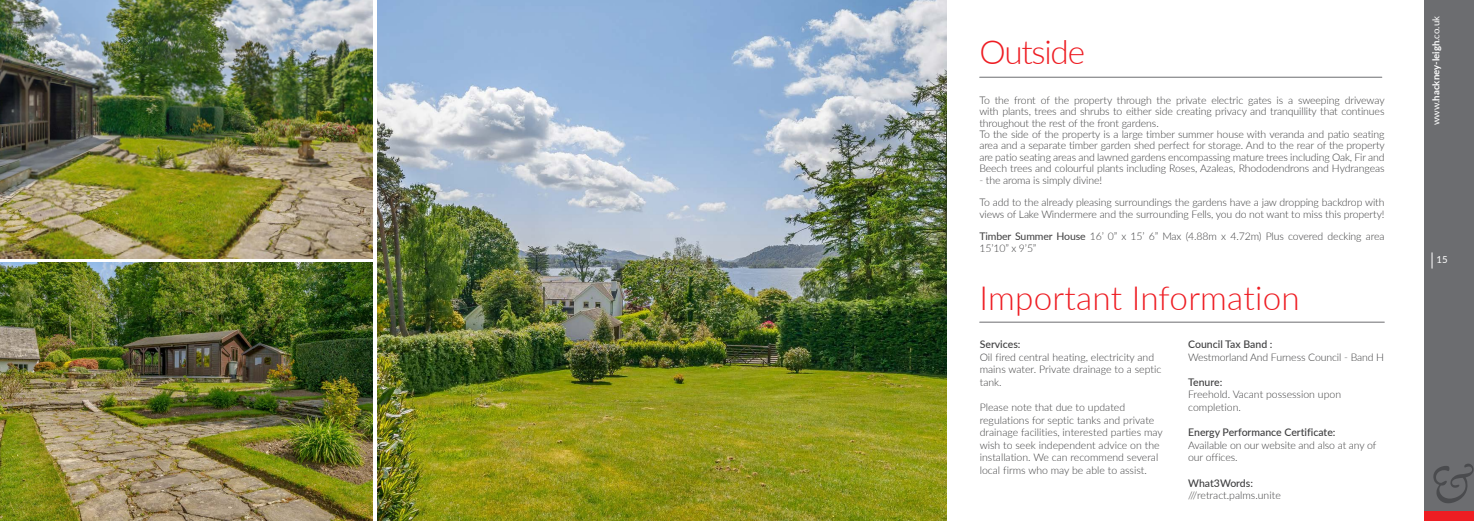
<style>
.page{position:relative;width:1474px;height:521px;background:#fff}
.page>*{position:absolute;margin:0;border:0;box-sizing:border-box;transform-origin:0 0}
.t1{font:300 33.25px "Lato";letter-spacing:.005em;color:#ee1d23}
.t2{font:300 33.25px "Lato";letter-spacing:-.035em;color:#ee1d23}
.t3{font:300 10.5px/12.6px "Lato";letter-spacing:-.01em;color:#3e3e3f}
.t4{font:500 10.5px "Lato";color:#3e3e3f}
.t5{font:700 9.62px "Lato";color:#fff}
.t6{font:9.62px "Lato";color:#fff}
.s1{font-weight:400}
</style>
<div class="page">
<div style="left:1424px;top:0;width:49px;height:521px;background:#6c6d70"></div>
<div style="left:1424px;top:511px;width:49px;height:10px;background:#ee1d23"></div>
<svg style="left:1433px;top:464px;width:40px;height:39px"></svg>
<svg style="left:1431px;top:253px;width:1px;height:15px"></svg>
<hr style="left:979px;top:77px;width:402px;height:1px;background:#6c6d70">
<img style="left:0;top:0;width:372px;height:258px">
<img style="left:0;top:262px;width:372px;height:259px">
<img style="left:378px;top:0;width:568px;height:521px">
<hr style="left:979px;top:322px;width:405px;height:1px;background:#6c6d70">
<p class="t2" style="left:979px;top:29px;width:107px">Outside</p>
<p class="t3" style="left:979px;top:94px;width:407px;line-height:11.4px;text-align:justify">To the front of the property through the private electric gates is a sweeping driveway with plants, trees and shrubs to either side creating privacy and tranquillity that continues throughout the rest of the front gardens.</p>
<p class="t3" style="left:979px;top:128px;width:407px;line-height:11.4px;text-align:justify">To the side of the property is a large timber summer house with veranda and patio seating area and a separate timber garden shed perfect for storage. And to the rear of the property are patio seating areas and lawned gardens encompassing mature trees including Oak, Fir and Beech trees and colourful plants including Roses, Azaleas, Rhododendrons and Hydrangeas</p>
<p class="t3" style="left:979px;top:173px;width:124px">- the aroma is simply divine!</p>
<p class="t3" style="left:979px;top:196px;width:406px;line-height:11.4px">To add to the already pleasing surroundings the gardens have a jaw dropping backdrop with views of Lake Windermere and the surrounding Fells, you do not want to miss this property!</p>
<p class="t3" style="left:979px;top:231px;width:407px;line-height:11.4px"><span class="s1">Timber Summer House</span> 16’ 0” x 15’ 6” Max (4.88m x 4.72m) Plus covered decking area<br>15’10” x 9’5”</p>
<p class="t1" style="left:979px;top:274px;width:322px">Important Information</p>
<p class="t4" style="left:979px;top:336px;width:42px">Services:</p>
<p class="t3" style="left:979px;top:350px;width:183px">Oil fired central heating, electricity and mains water. Private drainage to a septic tank.</p>
<p class="t3" style="left:979px;top:400px;width:185px">Please note that due to updated regulations for septic tanks and private drainage facilities, interested parties may wish to seek independent advice on the installation. We can recommend several local firms who may be able to assist.</p>
<p class="t4" style="left:1188px;top:336px;width:86px">Council Tax Band :</p>
<p class="t3" style="left:1188px;top:350px;width:197px">Westmorland And Furness Council - Band H</p>
<p class="t4" style="left:1188px;top:374px;width:36px">Tenure:</p>
<p class="t3" style="left:1188px;top:388px;width:154px">Freehold. Vacant possession upon completion.</p>
<p class="t4" style="left:1188px;top:425px;width:149px">Energy Performance Certificate:</p>
<p class="t3" style="left:1188px;top:438px;width:190px">Available on our website and also at any of our offices.</p>
<p class="t4" style="left:1188px;top:475px;width:66px">What3Words:</p>
<p class="t3" style="left:1188px;top:489px;width:94px">///retract.palms.unite</p>
<p class="t5" style="left:1428px;top:125px;width:111px;rotate:-90deg"><span class="s1">www.</span>hackney-leigh<span class="s1">.co.uk</span></p>
<p class="t6" style="left:1436px;top:253px;width:13px">15</p>
</div>
